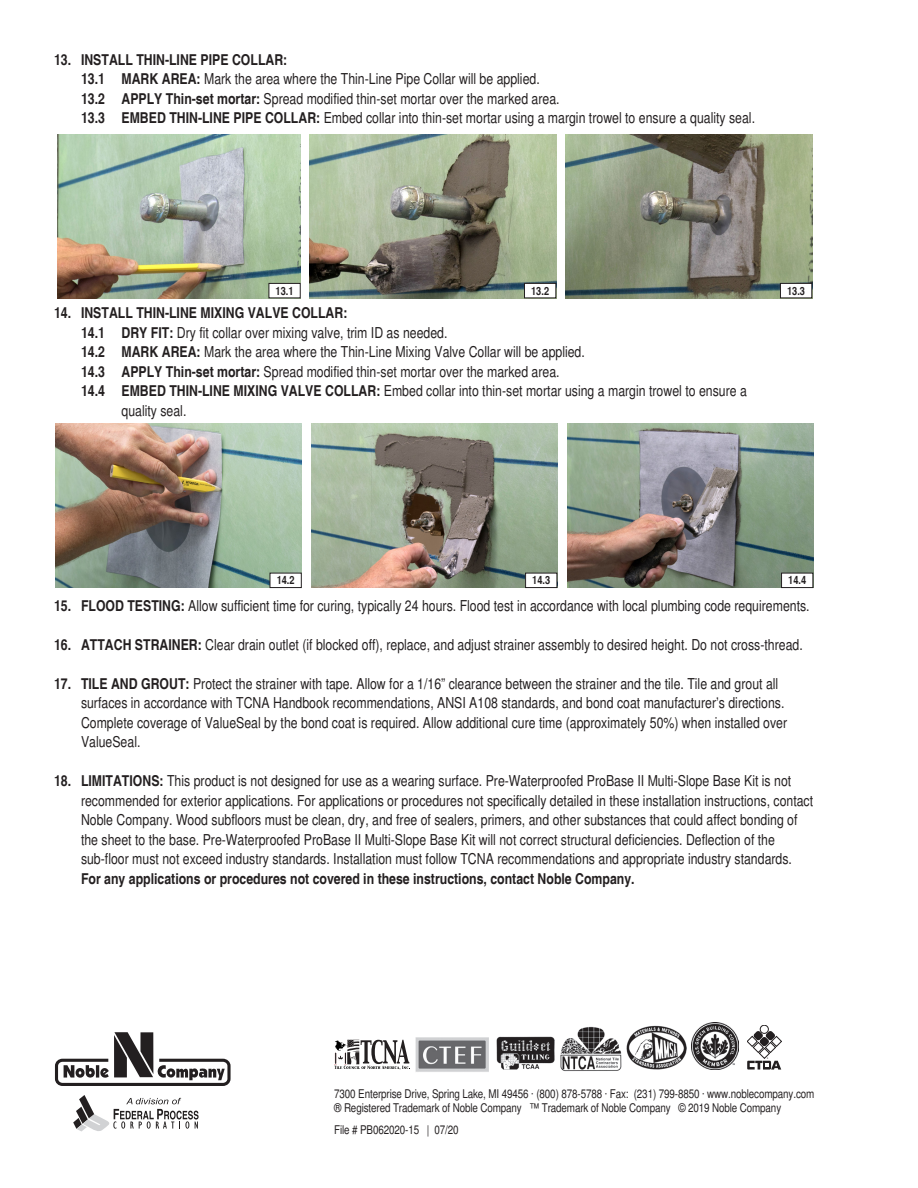
<style>
.page{position:relative;width:918px;height:1188px;background:#fff}
.page>*{position:absolute;margin:0;border:0;box-sizing:border-box;transform-origin:0 0}
.t1{font:condensed 15px/19.5px "Helvetica";color:#231f20}
.t2{font:700 condensed 15px "Helvetica";color:#231f20}
.t3{font:condensed 12px "Helvetica";letter-spacing:-.01em;color:#231f20}
.t4{font:700 condensed 11.25px "Helvetica";color:#231f20}
.s1{font-weight:700}
</style>
<div class="page">
<img style="left:57px;top:134px;width:243px;height:164px">
<img style="left:310px;top:134px;width:246px;height:164px">
<img style="left:566px;top:134px;width:246px;height:164px">
<div style="left:269px;top:283px;width:31px;height:15px;background:#fff"></div>
<div style="left:269px;top:283px;width:32px;height:15px;border:1px solid #231f20"></div>
<div style="left:525px;top:283px;width:31px;height:15px;background:#fff"></div>
<div style="left:524px;top:283px;width:32px;height:15px;border:1px solid #231f20"></div>
<div style="left:780px;top:283px;width:32px;height:15px;background:#fff"></div>
<div style="left:780px;top:283px;width:32px;height:15px;border:1px solid #231f20"></div>
<img style="left:55px;top:424px;width:246px;height:164px">
<img style="left:311px;top:424px;width:246px;height:164px">
<img style="left:567px;top:424px;width:246px;height:164px">
<div style="left:270px;top:573px;width:31px;height:15px;background:#fff"></div>
<div style="left:270px;top:573px;width:32px;height:15px;border:1px solid #231f20"></div>
<div style="left:526px;top:573px;width:31px;height:15px;background:#fff"></div>
<div style="left:525px;top:573px;width:32px;height:15px;border:1px solid #231f20"></div>
<div style="left:782px;top:573px;width:31px;height:15px;background:#fff"></div>
<div style="left:781px;top:573px;width:32px;height:15px;border:1px solid #231f20"></div>
<img style="left:560px;top:1026px;width:62px;height:46px">
<div style="left:760px;top:1025px;width:8px;height:8px;border:1px solid #231f20;border-radius:50%"></div>
<svg style="left:747px;top:1031px;width:35px;height:39px"></svg>
<img style="left:496px;top:1036px;width:59px;height:34px">
<img style="left:627px;top:1026px;width:60px;height:44px">
<svg style="left:334px;top:1039px;width:76px;height:31px"></svg>
<img style="left:691px;top:1022px;width:48px;height:48px">
<img style="left:416px;top:1038px;width:73px;height:34px">
<div style="left:55px;top:1059px;width:176px;height:27px;border:3px solid #231f20;border-radius:6px"></div>
<svg style="left:64px;top:1032px;width:161px;height:48px"></svg>
<svg style="left:73px;top:1095px;width:126px;height:37px"></svg>
<p class="t2" style="left:54px;top:51px;width:235px">13. INSTALL THIN-LINE PIPE COLLAR:</p>
<p class="t1" style="left:81px;top:69px;width:460px"><span class="s1">13.1 MARK AREA:</span> Mark the area where the Thin-Line Pipe Collar will be applied.</p>
<p class="t1" style="left:81px;top:89px;width:480px"><span class="s1">13.2 APPLY Thin-set mortar:</span> Spread modified thin-set mortar over the marked area.</p>
<p class="t1" style="left:81px;top:108px;width:676px"><span class="s1">13.3 EMBED THIN-LINE PIPE COLLAR:</span> Embed collar into thin-set mortar using a margin trowel to ensure a quality seal.</p>
<p class="t4" style="left:276px;top:284px;width:19px">13.1</p>
<p class="t4" style="left:531px;top:284px;width:19px">13.2</p>
<p class="t4" style="left:787px;top:284px;width:19px">13.3</p>
<p class="t2" style="left:54px;top:304px;width:295px">14. INSTALL THIN-LINE MIXING VALVE COLLAR:</p>
<p class="t1" style="left:81px;top:323px;width:368px"><span class="s1">14.1 DRY FIT:</span> Dry fit collar over mixing valve, trim ID as needed.</p>
<p class="t1" style="left:81px;top:342px;width:505px"><span class="s1">14.2 MARK AREA:</span> Mark the area where the Thin-Line Mixing Valve Collar will be applied.</p>
<p class="t1" style="left:81px;top:362px;width:480px"><span class="s1">14.3 APPLY Thin-set mortar:</span> Spread modified thin-set mortar over the marked area.</p>
<p class="t1" style="left:122px;top:381px;width:627px;text-indent:-40px"><span class="s1">14.4 EMBED THIN-LINE MIXING VALVE COLLAR:</span> Embed collar into thin-set mortar using a margin trowel to ensure a quality seal.</p>
<p class="t4" style="left:277px;top:574px;width:19px">14.2</p>
<p class="t4" style="left:532px;top:574px;width:19px">14.3</p>
<p class="t4" style="left:788px;top:574px;width:19px">14.4</p>
<p class="t1" style="left:54px;top:596px;width:757px"><span class="s1">15. FLOOD TESTING:</span> Allow sufficient time for curing, typically 24 hours. Flood test in accordance with local plumbing code requirements.</p>
<p class="t1" style="left:54px;top:635px;width:750px"><span class="s1">16. ATTACH STRAINER:</span> Clear drain outlet (if blocked off), replace, and adjust strainer assembly to desired height. Do not cross-thread.</p>
<p class="t1" style="left:81px;top:674px;width:708px;text-indent:-27px"><span class="s1">17. TILE AND GROUT:</span> Protect the strainer with tape. Allow for a 1/16” clearance between the strainer and the tile. Tile and grout all surfaces in accordance with TCNA Handbook recommendations, ANSI A108 standards, and bond coat manufacturer’s directions.<br>Complete coverage of ValueSeal by the bond coat is required. Allow additional cure time (approximately 50%) when installed over ValueSeal.</p>
<p class="t1" style="left:81px;top:771px;width:734px;text-indent:-27px"><span class="s1">18. LIMITATIONS:</span> This product is not designed for use as a wearing surface. Pre-Waterproofed ProBase II Multi-Slope Base Kit is not recommended for exterior applications. For applications or procedures not specifically detailed in these installation instructions, contact Noble Company. Wood subfloors must be clean, dry, and free of sealers, primers, and other substances that could affect bonding of the sheet to the base. Pre-Waterproofed ProBase II Multi-Slope Base Kit will not correct structural deficiencies. Deflection of the sub-floor must not exceed industry standards. Installation must follow TCNA recommendations and appropriate industry standards.</p>
<p class="t2" style="left:81px;top:870px;width:555px">For any applications or procedures not covered in these instructions, contact Noble Company.</p>
<p class="t3" style="left:334px;top:1087px;width:482px">7300 Enterprise Drive, Spring Lake, MI 49456 · (800) 878-5788 · Fax: (231) 799-8850 · www.noblecompany.com</p>
<p class="t3" style="left:334px;top:1101px;width:449px">® Registered Trademark of Noble Company ™ Trademark of Noble Company © 2019 Noble Company</p>
<p class="t3" style="left:334px;top:1122px;width:126px">File # PB062020-15 | 07/20</p>
</div>
